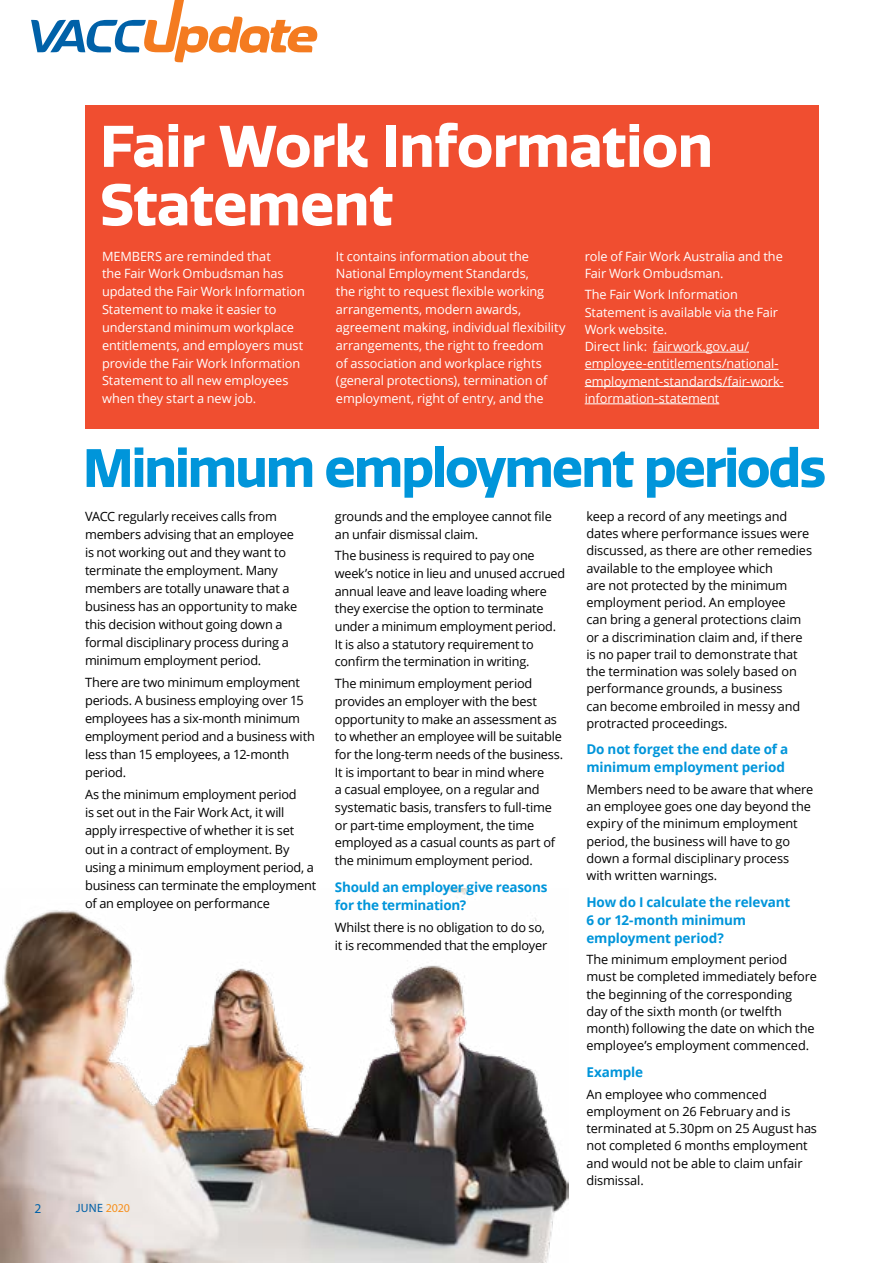
<style>
.page{position:relative;width:893px;height:1263px;background:#fff}
.page>*{position:absolute;margin:0;border:0;box-sizing:border-box;transform-origin:0 0}
.t1{font:700 57px/58.5px "Quatro";letter-spacing:-.01em;color:#fff}
.t2{font:700 52.5px "Quatro";letter-spacing:-.035em;color:#0095da}
.t3{font:700 13.5px/18px "Open Sans";letter-spacing:-.015em;color:#0095da}
.t4{font:13.5px "Myriad Pro";color:#0061a8}
.t5{font:12.75px/17.2px "Open Sans";letter-spacing:-.01em;color:#000}
.t6{font:12.75px/17.9px "Open Sans";letter-spacing:-.005em;color:#fff}
.t7{font:12px "Myriad Pro";letter-spacing:.015em;color:#0061a8}
.s1{color:#f7901e}
</style>
<div class="page">
<svg style="left:31px;top:0;width:287px;height:63px"></svg>
<img style="left:0;top:889px;width:568px;height:374px">
<div style="left:85px;top:105px;width:733px;height:324px;background:#f04e30"></div>
<hr style="left:653px;top:352px;width:96px;height:1px;background:#fff">
<hr style="left:585px;top:369px;width:193px;height:1px;background:#fff">
<hr style="left:585px;top:386px;width:198px;height:1px;background:#fff">
<hr style="left:585px;top:403px;width:134px;height:1px;background:#fff">
<h1 class="t1" style="left:100px;top:118px;width:615px">Fair Work Information<br>Statement</h1>
<p class="t6" style="left:102px;top:247px;width:204px">MEMBERS are reminded that<br>the Fair Work Ombudsman has updated the Fair Work Information<br>Statement to make it easier to understand minimum workplace entitlements, and employers must provide the Fair Work Information<br>Statement to all new employees when they start a new job.</p>
<p class="t6" style="left:336px;top:247px;width:231px">It contains information about the National Employment Standards,<br>the right to request flexible working arrangements, modern awards, agreement making, individual flexibility arrangements, the right to freedom<br>of association and workplace rights (general protections), termination of employment, right of entry, and the</p>
<p class="t6" style="left:585px;top:247px;width:200px;line-height:17.2px">role of Fair Work Australia and the<br>Fair Work Ombudsman.</p>
<p class="t6" style="left:585px;top:286px;width:200px;line-height:17.2px">The Fair Work Information<br>Statement is available via the Fair<br>Work website.<br>Direct link: fairwork.gov.au/ employee-entitlements/national&shy;employment-standards/fair-work&shy;information-statement</p>
<h2 class="t2" style="left:83px;top:437px;width:745px">Minimum employment periods</h2>
<p class="t5" style="left:85px;top:507px;width:214px;line-height:18px">VACC regularly receives calls from members advising that an employee is not working out and they want to terminate the employment. Many members are totally unaware that a business has an opportunity to make this decision without going down a formal disciplinary process during a minimum employment period.</p>
<p class="t5" style="left:85px;top:673px;width:231px;line-height:18px">There are two minimum employment periods. A business employing over 15 employees has a six-month minimum employment period and a business with less than 15 employees, a 12-month period.</p>
<p class="t5" style="left:85px;top:785px;width:233px;line-height:18px">As the minimum employment period<br>is set out in the Fair Work Act, it will apply irrespective of whether it is set out in a contract of employment. By using a minimum employment period, a business can terminate the employment of an employee on performance</p>
<p class="t5" style="left:335px;top:507px;width:218px;line-height:17.7px">grounds and the employee cannot file an unfair dismissal claim.</p>
<p class="t5" style="left:335px;top:547px;width:232px;line-height:17.7px">The business is required to pay one week’s notice in lieu and unused accrued annual leave and leave loading where they exercise the option to terminate under a minimum employment period.<br>It is also a statutory requirement to confirm the termination in writing.</p>
<p class="t5" style="left:335px;top:675px;width:230px;line-height:17.7px">The minimum employment period provides an employer with the best opportunity to make an assessment as to whether an employee will be suitable for the long-term needs of the business.<br>It is important to bear in mind where<br>a casual employee, on a regular and systematic basis, transfers to full-time or part-time employment, the time employed as a casual counts as part of the minimum employment period.</p>
<p class="t3" style="left:335px;top:877px;width:214px;line-height:18.5px">Should an employer give reasons for the termination?</p>
<p class="t5" style="left:335px;top:918px;width:214px;line-height:17.7px">Whilst there is no obligation to do so, it is recommended that the employer</p>
<p class="t4" style="left:34px;top:1200px;width:8px">2</p>
<p class="t7" style="left:76px;top:1201px;width:56px">JUNE <span class="s1">2020</span></p>
<p class="t5" style="left:586px;top:507px;width:227px">keep a record of any meetings and dates where performance issues were discussed, as there are other remedies available to the employee which<br>are not protected by the minimum employment period. An employee<br>can bring a general protections claim or a discrimination claim and, if there is no paper trail to demonstrate that the termination was solely based on performance grounds, a business<br>can become embroiled in messy and protracted proceedings.</p>
<p class="t3" style="left:586px;top:740px;width:203px">Do not forget the end date of a minimum employment period</p>
<p class="t5" style="left:586px;top:780px;width:228px">Members need to be aware that where an employee goes one day beyond the expiry of the minimum employment period, the business will have to go down a formal disciplinary process with written warnings.</p>
<p class="t3" style="left:586px;top:892px;width:206px">How do I calculate the relevant<br>6 or 12-month minimum employment period?</p>
<p class="t5" style="left:586px;top:951px;width:232px">The minimum employment period must be completed immediately before the beginning of the corresponding<br>day of the sixth month (or twelfth month) following the date on which the employee’s employment commenced.</p>
<p class="t3" style="left:586px;top:1063px;width:58px">Example</p>
<p class="t5" style="left:586px;top:1085px;width:232px">An employee who commenced employment on 26 February and is terminated at 5.30pm on 25 August has not completed 6 months employment and would not be able to claim unfair dismissal.</p>
</div>
